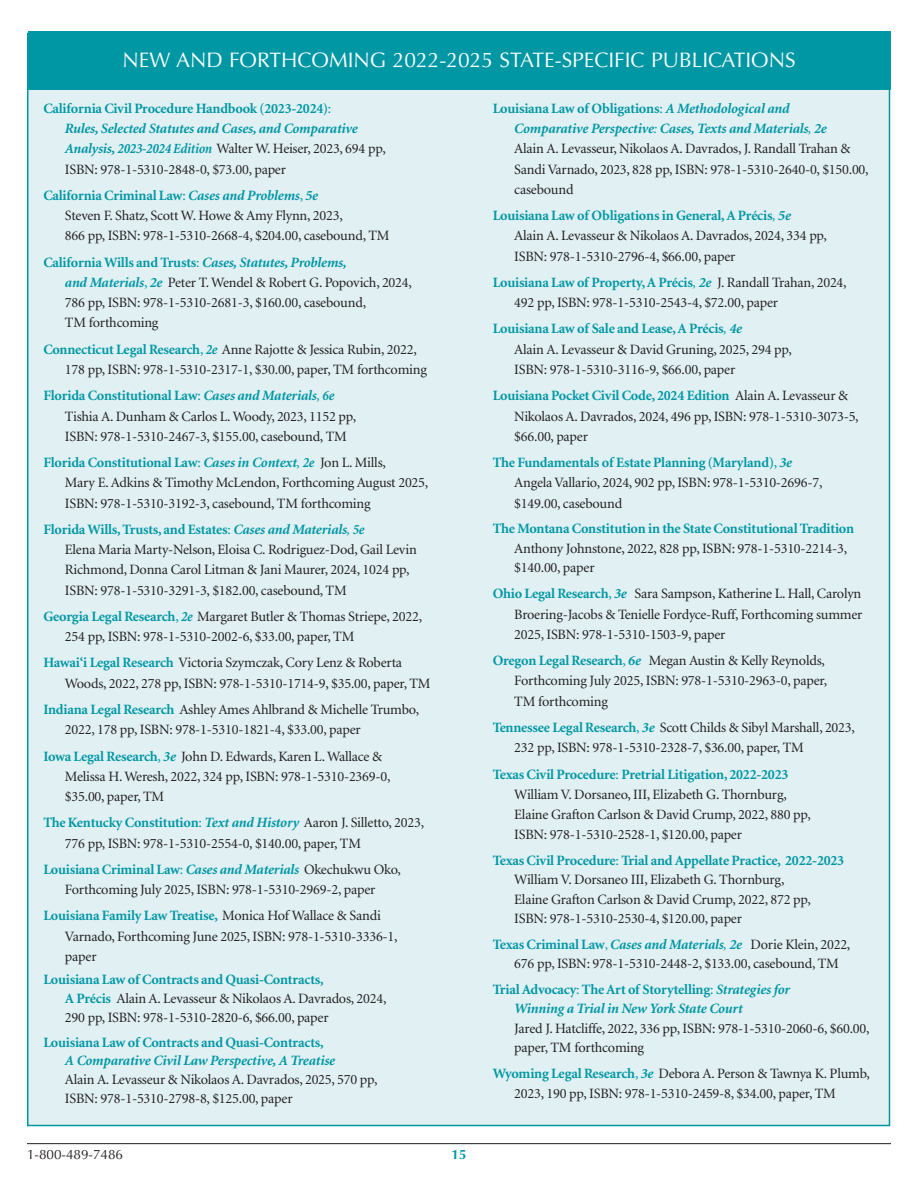
<style>
.page{position:relative;width:918px;height:1188px;background:#fff}
.page>*{position:absolute;margin:0;border:0;box-sizing:border-box;transform-origin:0 0}
.t1{font:21px "Optima";color:#fff}
.t2{font:14.25px/20.2px "Minion";letter-spacing:-.015em;color:#231f20}
.t3{font:italic 700 14.25px/19.5px "Minion";letter-spacing:-.015em;color:#0097a4}
.t4{font:700 14.25px "Minion";letter-spacing:-.015em;color:#0097a4}
.t5{font:13.5px "Optima";color:#231f20}
.t6{font:700 13.5px "Optima";color:#0097a4}
.s1{font-weight:700;color:#0097a4}
.s2{color:#0097a4}
.s3{font-weight:700;font-style:italic;color:#0097a4}
.s4{font-weight:700;font-style:italic;font-stretch:condensed;color:#0097a4}
.s5{font-style:italic;color:#0097a4}
.s6{font-family:"Minion Display";color:#0097a4}
.s7{font-style:normal}
.s8{font-weight:400;font-style:normal}
</style>
<div class="page">
<div style="left:28px;top:34px;width:861px;height:1091px;background:#e0f0f3"></div>
<div style="left:28px;top:31px;width:862px;height:58px;background:#0097a4"></div>
<hr style="left:27px;top:1143px;width:864px;height:1px;background:#231f20">
<h1 class="t1" style="left:123px;top:51px;width:675px">NEW AND FORTHCOMING 2022-2025 STATE-SPECIFIC PUBLICATIONS</h1>
<p class="t2" style="left:65px;top:99px;width:322px;text-indent:-22px"><span class="s1">California Civil Procedure Handbook (2023-2024)</span><span class="s2">:<br></span><span class="s3">Rules, Selected Statutes and Cases, and Comparative Analysis,</span> <span class="s4">2023-2024 Edition</span> Walter W. Heiser, 2023, 694 pp, ISBN: 978-1-5310-2848-0, $73.00, paper</p>
<p class="t2" style="left:65px;top:186px;width:326px;text-indent:-22px"><span class="s1">California Criminal Law</span><span class="s2">:</span> <span class="s3">Cases and Problems</span><span class="s2">,</span> <span class="s3">5e<br></span>Steven F. Shatz, Scott W. Howe &amp; Amy Flynn, 2023,<br>866 pp, ISBN: 978-1-5310-2668-4, $204.00, casebound, TM</p>
<p class="t2" style="left:65px;top:253px;width:349px;text-indent:-22px"><span class="s1">California Wills and Trusts</span><span class="s2">:</span> <span class="s3">Cases, Statutes, Problems,<br>and Materials</span><span class="s2">,</span> <span class="s3">2e</span> Peter T. Wendel &amp; Robert G. Popovich, 2024, 786 pp, ISBN: 978-1-5310-2681-3, $160.00, casebound,<br>TM forthcoming</p>
<p class="t2" style="left:65px;top:340px;width:363px;text-indent:-22px"><span class="s1">Connecticut Legal Research</span><span class="s2">,</span> <span class="s4">2e</span> Anne Rajotte &amp; Jessica Rubin, 2022,<br>178 pp, ISBN: 978-1-5310-2317-1, $30.00, paper, TM forthcoming</p>
<p class="t2" style="left:65px;top:387px;width:293px;text-indent:-22px"><span class="s1">Florida Constitutional Law</span><span class="s2">:</span> <span class="s3">Cases and Materials</span><span class="s5">,</span> <span class="s4">6e<br></span>Tishia A. Dunham &amp; Carlos L. Woody, 2023, 1152 pp,<br>ISBN: 978-1-5310-2467-3, $155.00, casebound, TM</p>
<p class="t2" style="left:65px;top:454px;width:365px;text-indent:-22px"><span class="s1">Florida Constitutional Law</span><span class="s2">:</span> <span class="s3">Cases in Context</span><span class="s5">,</span> <span class="s4">2e</span> Jon L. Mills,<br>Mary E. Adkins &amp; Timothy McLendon, Forthcoming August 2025,<br>ISBN: 978-1-5310-3192-3, casebound, TM forthcoming</p>
<p class="t2" style="left:65px;top:520px;width:353px;text-indent:-22px"><span class="s1">Florida Wills, Trusts, and Estates</span><span class="s2">:</span> <span class="s3">Cases and Materials</span><span class="s5">,</span> <span class="s4">5e<br></span>Elena Maria Marty-Nelson, Eloisa C. Rodriguez-Dod, Gail Levin Richmond, Donna Carol Litman &amp; Jani Maurer, 2024, 1024 pp, ISBN: 978-1-5310-3291-3, $182.00, casebound, TM</p>
<p class="t2" style="left:65px;top:607px;width:359px;text-indent:-22px"><span class="s1">Georgia Legal Research</span><span class="s2">,</span> <span class="s4">2e</span> Margaret Butler &amp; Thomas Striepe, 2022,<br>254 pp, ISBN: 978-1-5310-2002-6, $33.00, paper, TM</p>
<p class="t2" style="left:65px;top:654px;width:367px;text-indent:-22px"><span class="s1">Hawai‘i Legal Research</span> Victoria Szymczak, Cory Lenz &amp; Roberta<br>Woods, 2022, 278 pp, ISBN: 978-1-5310-1714-9, $35.00, paper, TM</p>
<p class="t2" style="left:65px;top:701px;width:356px;text-indent:-22px"><span class="s1">Indiana Legal Research</span> Ashley Ames Ahlbrand &amp; Michelle Trumbo,<br>2022, 178 pp, ISBN: 978-1-5310-1821-4, $33.00, paper</p>
<p class="t2" style="left:65px;top:747px;width:327px;text-indent:-22px"><span class="s1">Iowa Legal Research</span><span class="s2">,</span> <span class="s3">3e</span> John D. Edwards, Karen L. Wallace &amp;<br>Melissa H. Weresh, 2022, 324 pp, ISBN: 978-1-5310-2369-0, $35.00, paper, TM</p>
<p class="t2" style="left:65px;top:814px;width:361px;text-indent:-22px"><span class="s1">The Kentucky Constitution</span><span class="s2">:</span> <span class="s3">Text and History</span> Aaron J. Silletto, 2023,<br>776 pp, ISBN: 978-1-5310-2554-0, $140.00, paper, TM</p>
<p class="t2" style="left:43px;top:860px;width:359px;text-align:center"><span class="s1">Louisiana Criminal Law</span><span class="s2">:</span> <span class="s3">Cases and Materials</span> Okechukwu Oko,<br>Forthcoming July 2025, ISBN: 978-1-5310-2969-2, paper</p>
<p class="t2" style="left:65px;top:907px;width:334px;text-indent:-22px"><span class="s1">Louisiana Family Law Treatise,</span> Monica Hof Wallace &amp; Sandi<br>Varnado, Forthcoming June 2025, ISBN: 978-1-5310-3336-1, paper</p>
<p class="t2" style="left:65px;top:972px;width:323px;line-height:18.8px;text-indent:-22px"><span class="s1">Louisiana Law of Contracts and Quasi-Contracts,<br>A Précis</span> Alain A. Levasseur &amp; Nikolaos A. Davrados, 2024,<br>290 pp, ISBN: 978-1-5310-2820-6, $66.00, paper</p>
<p class="t4" style="left:43px;top:1036px;width:282px">Louisiana Law of Contracts and Quasi-Contracts,</p>
<p class="t3" style="left:65px;top:1052px;width:272px">A Comparative Civil Law Perspective, A Treatise</p>
<p class="t2" style="left:65px;top:1071px;width:314px;line-height:18.8px">Alain A. Levasseur &amp; Nikolaos A. Davrados, 2025, 570 pp,<br>ISBN: 978-1-5310-2798-8, $125.00, paper</p>
<p class="t5" style="left:27px;top:1149px;width:98px">1-800-489-7486</p>
<p class="t6" style="left:451px;top:1149px;width:17px">15</p>
<p class="t2" style="left:514px;top:99px;width:356px;text-indent:-22px"><span class="s1">Louisiana Law of Obligations</span><span class="s2">:</span> <span class="s3">A Methodological and<br>Comparative Perspective</span><span class="s5">:</span> <span class="s3">Cases, Texts and Materials</span><span class="s5">,</span> <span class="s3">2e<br></span>Alain A. Levasseur, Nikolaos A. Davrados, J. Randall Trahan &amp; Sandi Varnado, 2023, 828 pp, ISBN: 978-1-5310-2640-0, $150.00, casebound</p>
<p class="t2" style="left:514px;top:207px;width:314px;text-indent:-22px"><span class="s1">Louisiana Law of Obligations in General, A Précis</span><span class="s5">,</span> <span class="s3">5e<br></span>Alain A. Levasseur &amp; Nikolaos A. Davrados, 2024, 334 pp,<br>ISBN: 978-1-5310-2796-4, $66.00, paper</p>
<p class="t2" style="left:514px;top:273px;width:334px;text-indent:-22px"><span class="s1">Louisiana Law of Property, A Précis</span><span class="s5">,</span> <span class="s3">2e</span> J. Randall Trahan, 2024,<br>492 pp, ISBN: 978-1-5310-2543-4, $72.00, paper</p>
<p class="t2" style="left:514px;top:320px;width:279px;text-indent:-22px"><span class="s1">Louisiana Law of Sale and Lease, A Précis</span><span class="s5">,</span> <span class="s3">4e<br></span>Alain A. Levasseur &amp; David Gruning, 2025, 294 pp,<br>ISBN: 978-1-5310-3116-9, $66.00, paper</p>
<p class="t2" style="left:514px;top:387px;width:346px;text-indent:-22px"><span class="s1">Louisiana Pocket Civil Code, 2024 Edition</span> Alain A. Levasseur &amp;<br>Nikolaos A. Davrados, 2024, 496 pp, ISBN: 978-1-5310-3073-5, $66.00, paper</p>
<p class="t2" style="left:514px;top:454px;width:310px;text-indent:-22px"><span class="s1">The Fundamentals of Estate Planning (Maryland)</span><span class="s2">,</span> <span class="s3">3e<br></span>Angela Vallario, 2024, 902 pp, ISBN: 978-1-5310-2696-7, $149.00, casebound</p>
<p class="t4" style="left:493px;top:523px;width:363px">The Montana Constitution in the State Constitutional Tradition</p>
<p class="t2" style="left:514px;top:540px;width:334px;line-height:19.5px">Anthony Johnstone, 2022, 828 pp, ISBN: 978-1-5310-2214-3, $140.00, paper</p>
<p class="t2" style="left:514px;top:585px;width:350px;text-align:justify;text-indent:-22px"><span class="s1">Ohio Legal Research</span><span class="s2">,</span> <span class="s3">3e</span> Sara Sampson, Katherine L. Hall, Carolyn Broering-Jacobs &amp; Tenielle Fordyce-Ruff, Forthcoming summer 2025, ISBN: 978-1-5310-1503-9, paper</p>
<p class="t2" style="left:514px;top:652px;width:314px;text-indent:-22px"><span class="s1">Oregon Legal Research</span><span class="s2">,</span> <span class="s3">6e</span> Megan Austin &amp; Kelly Reynolds,<br>Forthcoming July 2025, ISBN: 978-1-5310-2963-0, paper,<br>TM forthcoming</p>
<p class="t2" style="left:514px;top:719px;width:342px;text-indent:-22px"><span class="s1">Tennessee Legal Research</span><span class="s2">,</span> <span class="s3">3e</span> Scott Childs &amp; Sibyl Marshall, 2023,<br>232 pp, ISBN: 978-1-5310-2328-7, $36.00, paper, TM</p>
<p class="t2" style="left:514px;top:765px;width:298px;text-indent:-22px"><span class="s1">Texas Civil Procedure</span><span class="s2">:</span> <span class="s1">Pretrial Litigation, 2022-2023<br></span>William V. Dorsaneo, III, Elizabeth G. Thornburg, Elaine Grafton Carlson &amp; David Crump, 2022, 880 pp, ISBN: 978-1-5310-2528-1, $120.00, paper</p>
<p class="t2" style="left:514px;top:852px;width:332px;line-height:19.5px;text-indent:-22px"><span class="s1">Texas Civil Procedure</span><span class="s2">:</span> <span class="s1">Trial and Appellate Practice, 2022-2023<br></span>William V. Dorsaneo III, Elizabeth G. Thornburg,<br>Elaine Grafton Carlson &amp; David Crump, 2022, 872 pp, ISBN: 978-1-5310-2530-4, $120.00, paper</p>
<p class="t2" style="left:514px;top:936px;width:338px;line-height:19.5px;text-indent:-22px"><span class="s1">Texas Criminal Law</span><span class="s6">,</span> <span class="s3">Cases and Materials</span><span class="s5">,</span> <span class="s3">2e</span> Dorie Klein, 2022,<br>676 pp, ISBN: 978-1-5310-2448-2, $133.00, casebound, TM</p>
<p class="t3" style="left:514px;top:981px;width:277px;text-indent:-22px"><span class="s7">Trial Advocacy</span><span class="s8">:</span> <span class="s7">The Art of Storytelling</span><span class="s8">:</span> Strategies for<br>Winning a Trial in New York State Court</p>
<p class="t2" style="left:514px;top:1020px;width:357px;line-height:19.5px">Jared J. Hatcliffe, 2022, 336 pp, ISBN: 978-1-5310-2060-6, $60.00, paper, TM forthcoming</p>
<p class="t2" style="left:514px;top:1065px;width:357px;line-height:19.5px;text-indent:-22px"><span class="s1">Wyoming Legal Research</span><span class="s2">,</span> <span class="s3">3e</span> Debora A. Person &amp; Tawnya K. Plumb,<br>2023, 190 pp, ISBN: 978-1-5310-2459-8, $34.00, paper, TM</p>
</div>
